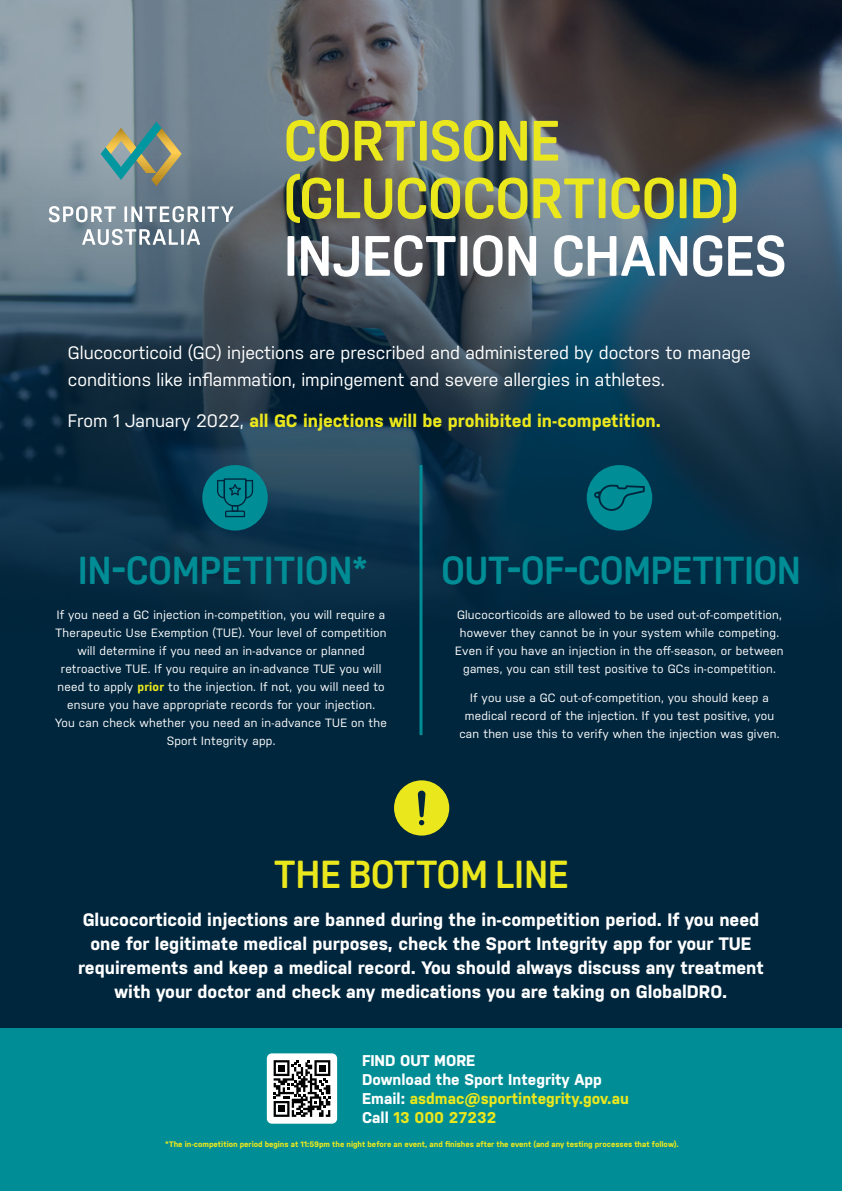
<style>
.page{position:relative;width:842px;height:1191px;background:#fff}
.page>*{position:absolute;margin:0;border:0;box-sizing:border-box;transform-origin:0 0}
.t1{font:700 55.8px/57.6px "Oscine";letter-spacing:-.015em;color:#ebe71d}
.t2{font:700 55.8px "Oscine";letter-spacing:-.015em;color:#fff}
.t3{font:700 38px "Oscine";letter-spacing:-.02em;color:#008d95}
.t4{font:700 38px "Oscine";letter-spacing:-.01em;color:#ebe71d}
.t5{font:700 18px/24px "Nudista";color:#fff;text-align:center}
.t6{font:18px/27px "Nudista";color:#fff}
.t7{font:700 18px "Nudista";color:#ebe71d}
.t8{font:700 15.6px/19px "Nudista";color:#fff}
.t9{font:12px/18px "Nudista";letter-spacing:.02em;color:#fff;text-align:center}
.t10{font:700 8px "Nudista";color:#ebe71d}
.s1{font-weight:400;color:#fff}
.s2{font-weight:700;color:#ebe71d}
.s3{color:#ebe71d}
</style>
<div class="page">
<div style="left:0;top:0;width:842px;height:1117px;background:#00263d"></div>
<img style="left:0;top:0;width:842px;height:659px">
<div style="left:0;top:1029px;width:842px;height:162px;background:#008d95"></div>
<svg style="left:101px;top:122px;width:81px;height:64px;background:#7e9588"></svg>
<svg style="left:49px;top:206px;width:184px;height:39px;background:#8f9ea7"></svg>
<div style="left:202px;top:465px;width:66px;height:65px;background:#008d95;border-radius:50%"></div>
<div style="left:587px;top:465px;width:65px;height:65px;background:#008d95;border-radius:50%"></div>
<div style="left:394px;top:780px;width:55px;height:55px;background:#ebe71d;border-radius:50%"></div>
<svg style="left:418px;top:790px;width:8px;height:35px"></svg>
<hr style="left:419px;top:465px;width:3px;height:270px;background:#008d95">
<svg style="left:594px;top:484px;width:51px;height:27px"></svg>
<svg style="left:217px;top:478px;width:36px;height:39px"></svg>
<div style="left:267px;top:1053px;width:70px;height:70px;background:#fff;border-radius:5px"></div>
<svg style="left:274px;top:1060px;width:56px;height:56px"></svg>
<div style="left:278px;top:1105px;width:7px;height:7px;background:#000"></div>
<h1 class="t1" style="left:283px;top:112px;width:457px">CORTISONE (GLUCOCORTICOID)</h1>
<h1 class="t2" style="left:283px;top:225px;width:504px">INJECTION CHANGES</h1>
<h3 class="t6" style="left:68px;top:339px;width:684px">Glucocorticoid (GC) injections are prescribed and administered by doctors to manage conditions like inflammation, impingement and severe allergies in athletes.</h3>
<h3 class="t7" style="left:68px;top:410px;width:594px"><span class="s1">From 1 January 2022,</span> all GC injections will be prohibited in-competition.</h3>
<h2 class="t3" style="left:78px;top:549px;width:291px">IN-COMPETITION*</h2>
<p class="t9" style="left:55px;top:605px;width:333px">If you need a GC injection in-competition, you will require a Therapeutic Use Exemption (TUE). Your level of competition will determine if you need an in-advance or planned retroactive TUE. If you require an in-advance TUE you will need to apply <span class="s2">prior</span> to the injection. If not, you will need to ensure you have appropriate records for your injection.<br>You can check whether you need an in-advance TUE on the Sport Integrity app.</p>
<h2 class="t3" style="left:441px;top:549px;width:361px">OUT-OF-COMPETITION</h2>
<p class="t9" style="left:455px;top:605px;width:330px">Glucocorticoids are allowed to be used out-of-competition, however they cannot be in your system while competing.<br>Even if you have an injection in the off-season, or between games, you can still test positive to GCs in-competition.</p>
<p class="t9" style="left:459px;top:689px;width:322px">If you use a GC out-of-competition, you should keep a medical record of the injection. If you test positive, you can then use this to verify when the injection was given.</p>
<h2 class="t4" style="left:274px;top:853px;width:297px">THE BOTTOM LINE</h2>
<p class="t5" style="left:78px;top:907px;width:687px">Glucocorticoid injections are banned during the in-competition period. If you need one for legitimate medical purposes, check the Sport Integrity app for your TUE requirements and keep a medical record. You should always discuss any treatment with your doctor and check any medications you are taking on GlobalDRO.</p>
<p class="t8" style="left:362px;top:1050px;width:268px">FIND OUT MORE<br>Download the Sport Integrity App<br>Email: <span class="s3">asdmac@sportintegrity.gov.au<br></span>Call <span class="s3">13 000 27232</span></p>
<p class="t10" style="left:165px;top:1139px;width:515px">*The in-competition period begins at 11:59pm the night before an event, and finishes after the event (and any testing processes that follow).</p>
</div>
